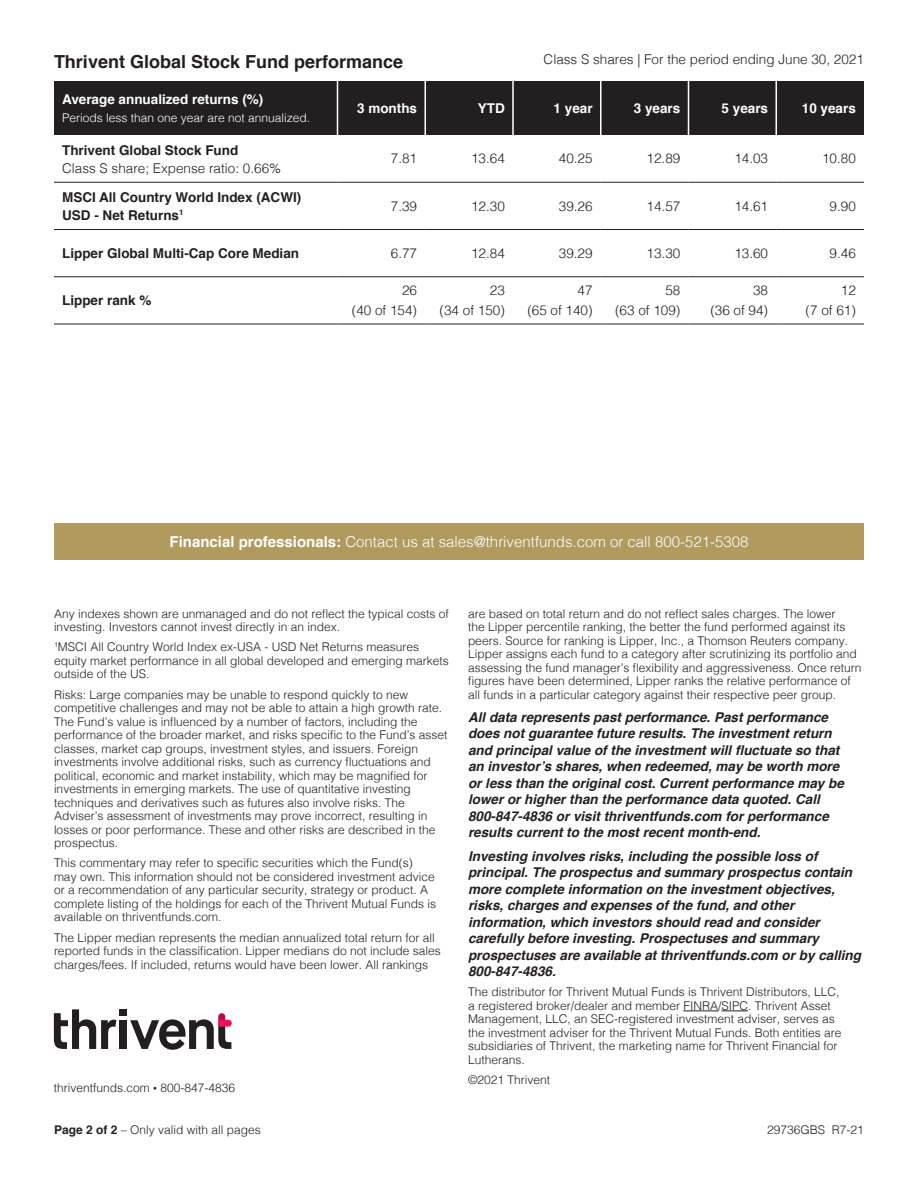
<style>
.page{position:relative;width:918px;height:1188px;background:#fff}
.page>*{position:absolute;margin:0;border:0;box-sizing:border-box;transform-origin:0 0}
.t1{font:700 18px "Helvetica";color:#231f20}
.t2{font:300 15px "Helvetica";color:#fff}
.t3{font:italic 700 13.5px/16.5px "Helvetica";color:#231f20}
.t4{font:300 13.5px "Helvetica";color:#231f20}
.t5{font:700 13.5px/18px "Helvetica";color:#231f20}
.t6{font:700 13.5px "Helvetica";color:#fff}
.t7{font:300 12px/13.5px "Helvetica";color:#231f20}
.t8{font:300 12px "Helvetica";color:#fff}
.s1{font-weight:700}
.s2{font-size:7.5px}
</style>
<div class="page">
<hr style="left:683px;top:1011px;width:35px;height:1px;background:#231f20">
<svg style="left:721px;top:1011px;width:27px;height:1px"></svg>
<svg style="left:54px;top:1009px;width:62px;height:40px"></svg>
<div style="left:120px;top:1020px;width:7px;height:29px;background:#231f20"></div>
<div style="left:120px;top:1009px;width:7px;height:7px;background:#231f20"></div>
<svg style="left:130px;top:1013px;width:102px;height:37px"></svg>
<div style="left:54px;top:81px;width:810px;height:54px;background:#231f20"></div>
<svg style="left:338px;top:181px;width:526px;height:143px"></svg>
<hr style="left:337px;top:81px;width:1px;height:54px;background:#fff">
<hr style="left:424px;top:81px;width:2px;height:54px;background:#fff">
<hr style="left:512px;top:81px;width:2px;height:54px;background:#fff">
<hr style="left:600px;top:81px;width:2px;height:54px;background:#fff">
<hr style="left:688px;top:81px;width:1px;height:54px;background:#fff">
<hr style="left:776px;top:81px;width:1px;height:54px;background:#fff">
<hr style="left:54px;top:182px;width:284px;height:1px;background:#231f20">
<hr style="left:338px;top:182px;width:87px;height:1px;background:#231f20">
<hr style="left:425px;top:182px;width:88px;height:1px;background:#231f20">
<hr style="left:513px;top:182px;width:88px;height:1px;background:#231f20">
<hr style="left:601px;top:182px;width:87px;height:1px;background:#231f20">
<hr style="left:688px;top:182px;width:88px;height:1px;background:#231f20">
<hr style="left:776px;top:182px;width:88px;height:1px;background:#231f20">
<hr style="left:54px;top:229px;width:284px;height:1px;background:#231f20">
<hr style="left:338px;top:229px;width:87px;height:1px;background:#231f20">
<hr style="left:425px;top:229px;width:88px;height:1px;background:#231f20">
<hr style="left:513px;top:229px;width:88px;height:1px;background:#231f20">
<hr style="left:601px;top:229px;width:87px;height:1px;background:#231f20">
<hr style="left:688px;top:229px;width:88px;height:1px;background:#231f20">
<hr style="left:776px;top:229px;width:88px;height:1px;background:#231f20">
<hr style="left:54px;top:276px;width:284px;height:1px;background:#231f20">
<hr style="left:338px;top:276px;width:87px;height:1px;background:#231f20">
<hr style="left:425px;top:276px;width:88px;height:1px;background:#231f20">
<hr style="left:513px;top:276px;width:88px;height:1px;background:#231f20">
<hr style="left:601px;top:276px;width:87px;height:1px;background:#231f20">
<hr style="left:688px;top:276px;width:88px;height:1px;background:#231f20">
<hr style="left:776px;top:276px;width:88px;height:1px;background:#231f20">
<hr style="left:54px;top:324px;width:284px;height:1px;background:#231f20">
<hr style="left:338px;top:324px;width:87px;height:1px;background:#231f20">
<hr style="left:425px;top:324px;width:88px;height:1px;background:#231f20">
<hr style="left:513px;top:324px;width:88px;height:1px;background:#231f20">
<hr style="left:601px;top:324px;width:87px;height:1px;background:#231f20">
<hr style="left:688px;top:324px;width:88px;height:1px;background:#231f20">
<hr style="left:776px;top:324px;width:88px;height:1px;background:#231f20">
<div style="left:54px;top:523px;width:810px;height:36px;background:#b19a5d"></div>
<h1 class="t1" style="left:54px;top:47px;width:351px">Thrivent Global Stock Fund performance</h1>
<p class="t4" style="left:544px;top:47px;width:322px">Class S shares | For the period ending June 30, 2021</p>
<p class="t6" style="left:62px;top:88px;width:203px">Average annualized returns (%)</p>
<p class="t8" style="left:62px;top:108px;width:250px">Periods less than one year are not annualized.</p>
<p class="t5" style="left:62px;top:141px;width:178px">Thrivent Global Stock Fund</p>
<p class="t4" style="left:62px;top:156px;width:221px">Class S share; Expense ratio: 0.66%</p>
<p class="t6" style="left:357px;top:97px;width:62px">3 months</p>
<p class="t6" style="left:478px;top:97px;width:28px">YTD</p>
<p class="t6" style="left:554px;top:97px;width:41px">1 year</p>
<p class="t6" style="left:634px;top:97px;width:48px">3 years</p>
<p class="t6" style="left:722px;top:97px;width:48px">5 years</p>
<p class="t6" style="left:802px;top:97px;width:56px">10 years</p>
<p class="t4" style="left:391px;top:147px;width:28px">7.81</p>
<p class="t4" style="left:471px;top:147px;width:35px">13.64</p>
<p class="t4" style="left:559px;top:147px;width:35px">40.25</p>
<p class="t4" style="left:647px;top:147px;width:35px">12.89</p>
<p class="t4" style="left:734px;top:147px;width:35px">14.03</p>
<p class="t4" style="left:822px;top:147px;width:35px">10.80</p>
<p class="t5" style="left:62px;top:188px;width:241px">MSCI All Country World Index (ACWI)<br>USD - Net Returns<sup>1</sup></p>
<p class="t4" style="left:391px;top:194px;width:28px">7.39</p>
<p class="t4" style="left:471px;top:194px;width:35px">12.30</p>
<p class="t4" style="left:559px;top:194px;width:35px">39.26</p>
<p class="t4" style="left:647px;top:194px;width:35px">14.57</p>
<p class="t4" style="left:734px;top:194px;width:35px">14.61</p>
<p class="t4" style="left:830px;top:194px;width:28px">9.90</p>
<p class="t5" style="left:62px;top:245px;width:239px">Lipper Global Multi-Cap Core Median</p>
<p class="t4" style="left:391px;top:242px;width:28px">6.77</p>
<p class="t4" style="left:471px;top:242px;width:35px">12.84</p>
<p class="t4" style="left:559px;top:242px;width:35px">39.29</p>
<p class="t4" style="left:647px;top:242px;width:35px">13.30</p>
<p class="t4" style="left:734px;top:242px;width:35px">13.60</p>
<p class="t4" style="left:830px;top:242px;width:28px">9.46</p>
<p class="t5" style="left:62px;top:292px;width:91px">Lipper rank %</p>
<p class="t4" style="left:402px;top:279px;width:17px">26</p>
<p class="t4" style="left:490px;top:279px;width:17px">23</p>
<p class="t4" style="left:578px;top:279px;width:17px">47</p>
<p class="t4" style="left:665px;top:279px;width:17px">58</p>
<p class="t4" style="left:753px;top:279px;width:17px">38</p>
<p class="t4" style="left:841px;top:279px;width:17px">12</p>
<p class="t4" style="left:352px;top:299px;width:67px">(40 of 154)</p>
<p class="t4" style="left:440px;top:299px;width:67px">(34 of 150)</p>
<p class="t4" style="left:527px;top:299px;width:67px">(65 of 140)</p>
<p class="t4" style="left:615px;top:299px;width:67px">(63 of 109)</p>
<p class="t4" style="left:710px;top:299px;width:59px">(36 of 94)</p>
<p class="t4" style="left:806px;top:299px;width:52px">(7 of 61)</p>
<p class="t2" style="left:170px;top:529px;width:580px"><span class="s1">Financial professionals:</span> Contact us at sales@thriventfunds.com or call 800-521-5308</p>
<p class="t7" style="left:54px;top:606px;width:396px">Any indexes shown are unmanaged and do not reflect the typical costs of investing. Investors cannot invest directly in an index.</p>
<p class="t7" style="left:54px;top:640px;width:396px"><sup>1</sup>MSCI All Country World Index ex-USA - USD Net Returns measures equity market performance in all global developed and emerging markets outside of the US.</p>
<p class="t7" style="left:54px;top:687px;width:395px">Risks: Large companies may be unable to respond quickly to new competitive challenges and may not be able to attain a high growth rate.<br>The Fund’s value is influenced by a number of factors, including the performance of the broader market, and risks specific to the Fund’s asset classes, market cap groups, investment styles, and issuers. Foreign investments involve additional risks, such as currency fluctuations and political, economic and market instability, which may be magnified for investments in emerging markets. The use of quantitative investing techniques and derivatives such as futures also involve risks. The Adviser’s assessment of investments may prove incorrect, resulting in losses or poor performance. These and other risks are described in the prospectus.</p>
<p class="t7" style="left:54px;top:856px;width:384px">This commentary may refer to specific securities which the Fund(s) may own. This information should not be considered investment advice or a recommendation of any particular security, strategy or product. A complete listing of the holdings for each of the Thrivent Mutual Funds is available on thriventfunds.com.</p>
<p class="t7" style="left:54px;top:930px;width:388px">The Lipper median represents the median annualized total return for all reported funds in the classification. Lipper medians do not include sales charges/fees. If included, returns would have been lower. All rankings</p>
<p class="t7" style="left:54px;top:1080px;width:183px">thriventfunds.com <span class="s2">•</span> 800-847-4836</p>
<p class="t7" style="left:468px;top:606px;width:395px">are based on total return and do not reflect sales charges. The lower<br>the Lipper percentile ranking, the better the fund performed against its peers. Source for ranking is Lipper, Inc., a Thomson Reuters company.<br>Lipper assigns each fund to a category after scrutinizing its portfolio and assessing the fund manager’s flexibility and aggressiveness. Once return figures have been determined, Lipper ranks the relative performance of all funds in a particular category against their respective peer group.</p>
<p class="t3" style="left:468px;top:709px;width:382px">Alldatarepresentspastperformance.Pastperformance doesnotguaranteefutureresults.Theinvestmentreturn andprincipalvalueoftheinvestmentwillfluctuatesothat aninvestor’sshares,whenredeemed,maybeworthmore orlessthantheoriginalcost.Currentperformancemaybe lowerorhigherthantheperformancedataquoted.Call 800-847-4836orvisitthriventfunds.com forperformance resultscurrenttothemostrecentmonth-end.</p>
<p class="t3" style="left:468px;top:848px;width:399px">Investinginvolvesrisks,includingthepossiblelossof principal.Theprospectusandsummaryprospectuscontain morecompleteinformationontheinvestmentobjectives, risks,chargesandexpensesofthefund,andother information,whichinvestorsshouldreadandconsider carefullybeforeinvesting.Prospectusesandsummary prospectusesareavailableatthriventfunds.com orbycalling 800-847-4836.</p>
<p class="t7" style="left:468px;top:985px;width:375px">The distributor for Thrivent Mutual Funds is Thrivent Distributors, LLC, a registered broker/dealer and member FINRA/SIPC. Thrivent Asset Management, LLC, an SEC-registered investment adviser, serves as the investment adviser for the Thrivent Mutual Funds. Both entities are subsidiaries of Thrivent, the marketing name for Thrivent Financial for Lutherans.</p>
<p class="t7" style="left:468px;top:1072px;width:84px">©2021 Thrivent</p>
<p class="t7" style="left:54px;top:1122px;width:208px"><span class="s1">Page 2 of 2</span> – Only valid with all pages</p>
<p class="t7" style="left:767px;top:1122px;width:98px">29736GBS R7-21</p>
</div>
